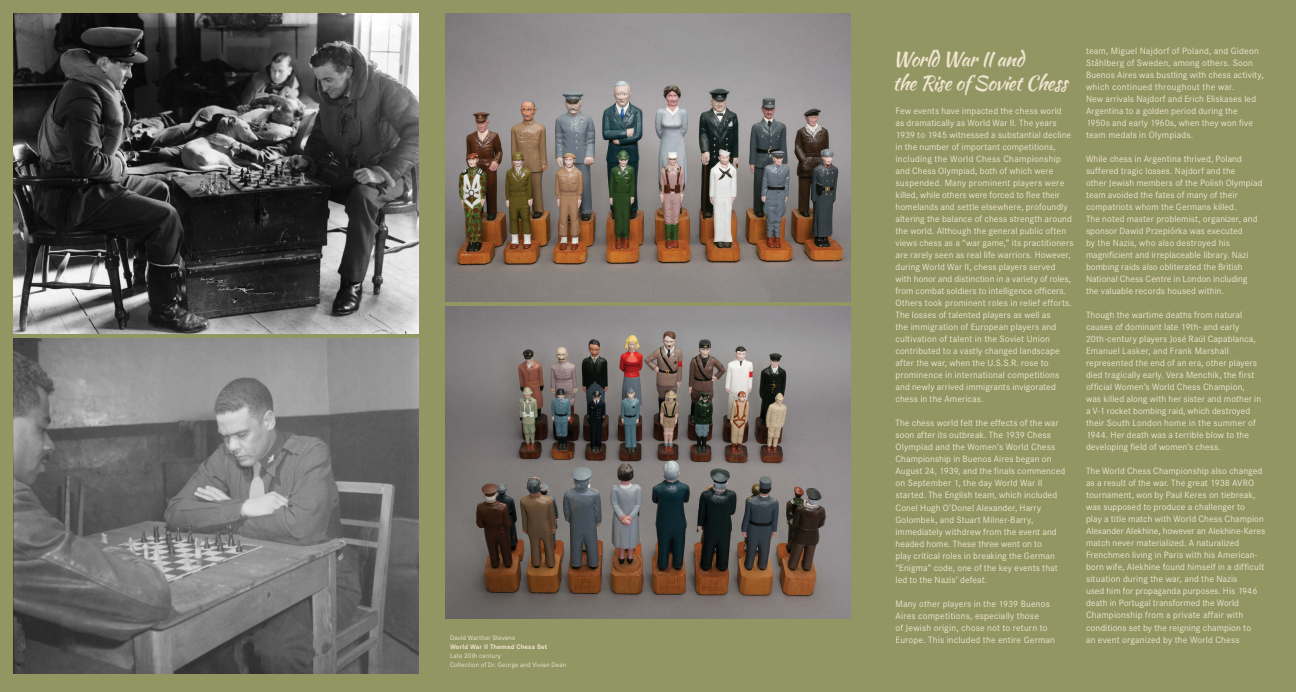
<style>
.page{position:relative;width:1296px;height:692px;background:#fff}
.page>*{position:absolute;margin:0;border:0;box-sizing:border-box;transform-origin:0 0}
.t1{font:20px/24px "Kaushan Script";letter-spacing:-.035em;color:#f0e3d0}
.t2{font:9px/12px "Corporate S";letter-spacing:.01em;color:#f0e3d0}
.t3{font:6.5px/9px "Corporate S";letter-spacing:.02em;color:#f0e3d0}
.t4{font:700 6.5px "Corporate S";letter-spacing:.015em;color:#f0e3d0}
</style>
<div class="page">
<div style="left:0;top:0;width:868px;height:691px;background:#919663"></div>
<div style="left:428px;top:0;width:868px;height:691px;background:#919663"></div>
<img style="left:446px;top:14px;width:404px;height:287px">
<img style="left:446px;top:306px;width:404px;height:312px">
<img style="left:14px;top:14px;width:404px;height:319px">
<img style="left:14px;top:338px;width:404px;height:335px">
<p class="t3" style="left:450px;top:632px;width:67px">David Warther Stevens</p>
<p class="t4" style="left:450px;top:642px;width:99px">World War II Themed Chess Set</p>
<p class="t3" style="left:450px;top:650px;width:118px">Late 20th century<br>Collection of Dr. George and Vivian Dean</p>
<h1 class="t1" style="left:892px;top:47px;width:176px">World War II and<br>the Rise of Soviet Chess</h1>
<p class="t2" style="left:896px;top:105px;width:180px">Few events have impacted the chess world<br>as dramatically as World War II. The years 1939 to 1945 witnessed a substantial decline in the number of important competitions, including the World Chess Championship and Chess Olympiad, both of which were suspended. Many prominent players were killed, while others were forced to flee their homelands and settle elsewhere, profoundly altering the balance of chess strength around the world. Although the general public often views chess as a “war game,” its practitioners are rarely seen as real life warriors. However, during World War II, chess players served with honor and distinction in a variety of roles, from combat soldiers to intelligence officers.<br>Others took prominent roles in relief efforts.<br>The losses of talented players as well as<br>the immigration of European players and cultivation of talent in the Soviet Union contributed to a vastly changed landscape after the war, when the U.S.S.R. rose to prominence in international competitions and newly arrived immigrants invigorated chess in the Americas.</p>
<p class="t2" style="left:896px;top:417px;width:171px">The chess world felt the effects of the war soon after its outbreak. The 1939 Chess Olympiad and the Women’s World Chess Championship in Buenos Aires began on August 24, 1939, and the finals commenced on September 1, the day World War II started. The English team, which included Conel Hugh O’Donel Alexander, Harry Golombek, and Stuart Milner-Barry, immediately withdrew from the event and headed home. These three went on to<br>play critical roles in breaking the German “Enigma” code, one of the key events that led to the Nazis’ defeat.</p>
<p class="t2" style="left:896px;top:597px;width:161px">Many other players in the 1939 Buenos Aires competitions, especially those<br>of Jewish origin, chose not to return to Europe. This included the entire German</p>
<p class="t2" style="left:1086px;top:45px;width:179px">team, Miguel Najdorf of Poland, and Gideon Ståhlberg of Sweden, among others. Soon Buenos Aires was bustling with chess activity, which continued throughout the war.<br>New arrivals Najdorf and Erich Eliskases led Argentina to a golden period during the 1950s and early 1960s, when they won five team medals in Olympiads.</p>
<p class="t2" style="left:1086px;top:153px;width:178px">While chess in Argentina thrived, Poland suffered tragic losses. Najdorf and the<br>other Jewish members of the Polish Olympiad team avoided the fates of many of their compatriots whom the Germans killed.<br>The noted master problemist, organizer, and sponsor Dawid Przepiórka was executed<br>by the Nazis, who also destroyed his magnificient and irreplaceable library. Nazi bombing raids also obliterated the British National Chess Centre in London including<br>the valuable records housed within.</p>
<p class="t2" style="left:1086px;top:309px;width:177px">Though the wartime deaths from natural causes of dominant late 19th- and early 20th-century players José Raúl Capablanca, Emanuel Lasker, and Frank Marshall represented the end of an era, other players died tragically early. Vera Menchik, the first official Women’s World Chess Champion, was killed along with her sister and mother in a V-1 rocket bombing raid, which destroyed their South London home in the summer of 1944. Her death was a terrible blow to the developing field of women’s chess.</p>
<p class="t2" style="left:1086px;top:465px;width:181px">The World Chess Championship also changed as a result of the war. The great 1938 AVRO tournament, won by Paul Keres on tiebreak, was supposed to produce a challenger to<br>play a title match with World Chess Champion Alexander Alekhine, however an Alekhine-Keres match never materialized. A naturalized Frenchmen living in Paris with his American&shy;born wife, Alekhine found himself in a difficult situation during the war, and the Nazis<br>used him for propaganda purposes. His 1946 death in Portugal transformed the World Championship from a private affair with conditions set by the reigning champion to<br>an event organized by the World Chess</p>
</div>
